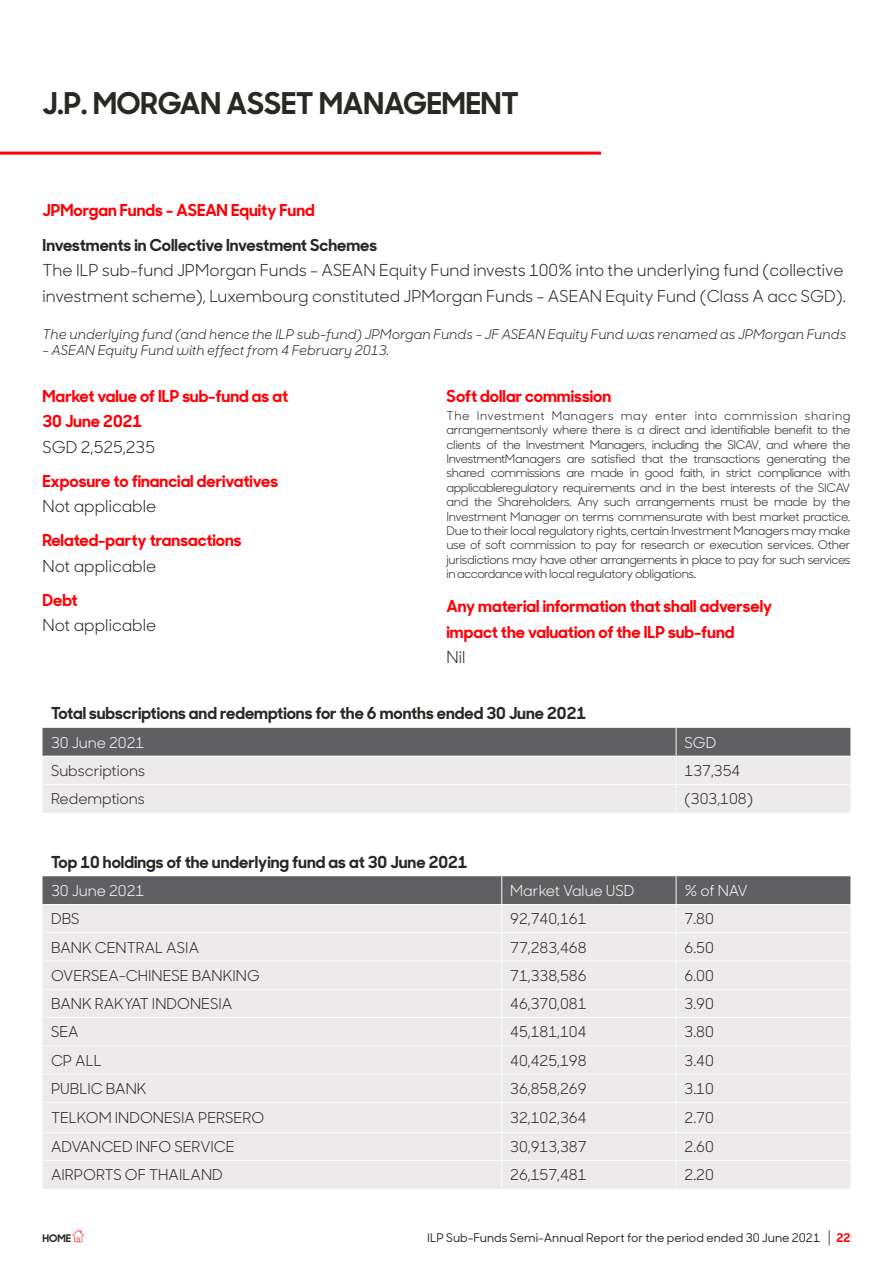
<style>
.page{position:relative;width:893px;height:1263px;background:#fff}
.page>*{position:absolute;margin:0;border:0;box-sizing:border-box;transform-origin:0 0}
.HEADLINE{font:700 30px "Sharp Sans Display No 1";color:#2a2824}
.BODY_BOLD_11PT__RED{font:700 16.5px/25.5px "Sharp Sans Display No 1";color:#ff0008}
.BODY_REG_11PT__K{font:16.5px/25.5px "Sharp Sans Display No 1";color:#2a2824}
.BODY_BOLD_11PT__K{font:700 16.5px "Sharp Sans Display No 1";color:#2a2824}
.BODY_BOLD_11PT__RED-2{font:16.5px/25.5px "Sharp Sans Display No 1";color:#2a2824}
.TABLE_REG_10PT__K{font:15px "Sharp Sans Display No 1";color:#2a2824}
.TABLE_REG_10PT__K-2{font:15px "Sharp Sans Display No 1";color:#fbfcfc}
.TABLE_REG_10PT__KO{font:15px "Sharp Sans Display No 1";color:#fbfcfc}
.BODY_REG_11PT__K-2{font:italic 13.5px "Sharp Sans Display No 1";color:#2a2824}
.BODY_BOLD_11PT__RED-3{font:12px/14.4px "Sharp Sans Display No 1";letter-spacing:-.025em;color:#2a2824;text-align:justify}
.t1{font:500 12px "Sharp Sans Display No 1";color:#2a2824}
.t2{font:700 12px "Sharp Sans Display No 1";color:#ff0008}
.t3{font:700 10.5px "Sharp Sans Display No 1";color:#2a2824}
.s1{font-weight:400;color:#2a2824}
.s2{font-weight:700;color:#ff0008}
</style>
<div class="page">
<svg style="left:829px;top:1230px;width:1px;height:15px"></svg>
<svg style="left:72px;top:1230px;width:12px;height:12px"></svg>
<svg style="left:43px;top:728px;width:807px;height:85px;background:#bebcbe"></svg>
<hr style="left:43px;top:784px;width:633px;height:1px;background:#fbfcfc">
<hr style="left:676px;top:784px;width:174px;height:1px;background:#fbfcfc">
<svg style="left:43px;top:876px;width:807px;height:313px;background:#e0dedf"></svg>
<hr style="left:43px;top:1160px;width:459px;height:1px;background:#fbfcfc">
<hr style="left:502px;top:1160px;width:174px;height:1px;background:#fbfcfc">
<hr style="left:676px;top:1160px;width:174px;height:1px;background:#fbfcfc">
<hr style="left:0;top:152px;width:601px;height:3px;background:#ff0008">
<p class="HEADLINE" style="left:43px;top:78px;width:478px">J.P. MORGAN ASSET MANAGEMENT</p>
<p class="BODY_BOLD_11PT__RED" style="left:43px;top:196px;width:274px">JPMorgan Funds - ASEAN Equity Fund</p>
<p class="BODY_BOLD_11PT__K" style="left:43px;top:231px;width:336px">Investments in Collective Investment Schemes</p>
<p class="BODY_REG_11PT__K" style="left:43px;top:256px;width:805px">The ILP sub-fund JPMorgan Funds - ASEAN Equity Fund invests 100% into the underlying fund (collective investment scheme), Luxembourg constituted JPMorgan Funds - ASEAN Equity Fund (Class A acc SGD).</p>
<p class="BODY_REG_11PT__K-2" style="left:43px;top:324px;width:805px">The underlying fund (and hence the ILP sub-fund) JPMorgan Funds - JF ASEAN Equity Fund was renamed as JPMorgan Funds</p>
<p class="BODY_REG_11PT__K-2" style="left:43px;top:341px;width:348px">- ASEAN Equity Fund with effect from 4 February 2013.</p>
<p class="BODY_BOLD_11PT__RED" style="left:43px;top:382px;width:247px">Market value of ILP sub-fund as at<br>30 June 2021<br><span class="s1">SGD 2,525,235</span></p>
<p class="BODY_BOLD_11PT__RED" style="left:43px;top:467px;width:237px">Exposure to financial derivatives<br><span class="s1">Not applicable</span></p>
<p class="BODY_BOLD_11PT__RED" style="left:43px;top:526px;width:201px">Related-party transactions<br><span class="s1">Not applicable</span></p>
<p class="BODY_BOLD_11PT__RED-2" style="left:43px;top:586px;width:115px"><span class="s2">Debt<br></span>Not applicable</p>
<p class="BODY_BOLD_11PT__RED" style="left:446px;top:382px;width:166px">Soft dollar commission</p>
<p class="BODY_BOLD_11PT__RED-3" style="left:446px;top:407px;width:405px">The Investment Managers may enter into commission sharing arrangementsonly where there is a direct and identifiable benefit to the clients of the Investment Managers, including the SICAV, and where the InvestmentManagers are satisfied that the transactions generating the shared commissions are made in good faith, in strict compliance with applicableregulatory requirements and in the best interests of the SICAV and the Shareholders. Any such arrangements must be made by the Investment Manager on terms commensurate with best market practice.<br>Due to their local regulatory rights, certain Investment Managers may make use of soft commission to pay for research or execution services. Other jurisdictions may have other arrangements in place to pay for such services in accordance with local regulatory obligations.</p>
<p class="BODY_BOLD_11PT__RED" style="left:446px;top:592px;width:327px">Any material information that shall adversely impact the valuation of the ILP sub-fund<br><span class="s1">Nil</span></p>
<p class="BODY_BOLD_11PT__K" style="left:51px;top:700px;width:537px">Total subscriptions and redemptions for the 6 months ended 30 June 2021</p>
<p class="TABLE_REG_10PT__K-2" style="left:51px;top:730px;width:95px">30 June 2021</p>
<p class="TABLE_REG_10PT__K-2" style="left:685px;top:730px;width:33px">SGD</p>
<p class="TABLE_REG_10PT__K" style="left:51px;top:758px;width:96px">Subscriptions</p>
<p class="TABLE_REG_10PT__K" style="left:685px;top:758px;width:57px">137,354</p>
<p class="TABLE_REG_10PT__K" style="left:51px;top:787px;width:95px">Redemptions</p>
<p class="TABLE_REG_10PT__K" style="left:685px;top:787px;width:70px">(303,108)</p>
<p class="BODY_BOLD_11PT__K" style="left:51px;top:848px;width:418px">Top 10 holdings of the underlying fund as at 30 June 2021</p>
<p class="TABLE_REG_10PT__K-2" style="left:51px;top:879px;width:95px">30 June 2021</p>
<p class="TABLE_REG_10PT__KO" style="left:510px;top:879px;width:126px">Market Value USD</p>
<p class="TABLE_REG_10PT__KO" style="left:685px;top:879px;width:65px">% of NAV</p>
<p class="TABLE_REG_10PT__K" style="left:51px;top:907px;width:30px">DBS</p>
<p class="TABLE_REG_10PT__K" style="left:510px;top:907px;width:78px">92,740,161</p>
<p class="TABLE_REG_10PT__K" style="left:685px;top:907px;width:31px">7.80</p>
<p class="TABLE_REG_10PT__K" style="left:51px;top:935px;width:150px">BANK CENTRAL ASIA</p>
<p class="TABLE_REG_10PT__K" style="left:510px;top:935px;width:78px">77,283,468</p>
<p class="TABLE_REG_10PT__K" style="left:685px;top:935px;width:31px">6.50</p>
<p class="TABLE_REG_10PT__K" style="left:51px;top:963px;width:210px">OVERSEA-CHINESE BANKING</p>
<p class="TABLE_REG_10PT__K" style="left:510px;top:963px;width:78px">71,338,586</p>
<p class="TABLE_REG_10PT__K" style="left:685px;top:963px;width:31px">6.00</p>
<p class="TABLE_REG_10PT__K" style="left:51px;top:992px;width:183px">BANK RAKYAT INDONESIA</p>
<p class="TABLE_REG_10PT__K" style="left:510px;top:992px;width:78px">46,370,081</p>
<p class="TABLE_REG_10PT__K" style="left:685px;top:992px;width:31px">3.90</p>
<p class="TABLE_REG_10PT__K" style="left:51px;top:1020px;width:29px">SEA</p>
<p class="TABLE_REG_10PT__K" style="left:510px;top:1020px;width:78px">45,181,104</p>
<p class="TABLE_REG_10PT__K" style="left:685px;top:1020px;width:31px">3.80</p>
<p class="TABLE_REG_10PT__K" style="left:51px;top:1048px;width:52px">CP ALL</p>
<p class="TABLE_REG_10PT__K" style="left:510px;top:1048px;width:78px">40,425,198</p>
<p class="TABLE_REG_10PT__K" style="left:685px;top:1048px;width:31px">3.40</p>
<p class="TABLE_REG_10PT__K" style="left:51px;top:1076px;width:97px">PUBLIC BANK</p>
<p class="TABLE_REG_10PT__K" style="left:510px;top:1076px;width:78px">36,858,269</p>
<p class="TABLE_REG_10PT__K" style="left:685px;top:1076px;width:31px">3.10</p>
<p class="TABLE_REG_10PT__K" style="left:51px;top:1105px;width:215px">TELKOM INDONESIA PERSERO</p>
<p class="TABLE_REG_10PT__K" style="left:510px;top:1105px;width:78px">32,102,364</p>
<p class="TABLE_REG_10PT__K" style="left:685px;top:1105px;width:31px">2.70</p>
<p class="TABLE_REG_10PT__K" style="left:51px;top:1135px;width:185px">ADVANCED INFO SERVICE</p>
<p class="TABLE_REG_10PT__K" style="left:510px;top:1135px;width:78px">30,913,387</p>
<p class="TABLE_REG_10PT__K" style="left:685px;top:1135px;width:31px">2.60</p>
<p class="TABLE_REG_10PT__K" style="left:51px;top:1163px;width:173px">AIRPORTS OF THAILAND</p>
<p class="TABLE_REG_10PT__K" style="left:510px;top:1163px;width:78px">26,157,481</p>
<p class="TABLE_REG_10PT__K" style="left:685px;top:1163px;width:31px">2.20</p>
<p class="t3" style="left:43px;top:1230px;width:30px">HOME</p>
<p class="t1" style="left:427px;top:1229px;width:394px">ILP Sub-Funds Semi-Annual Report for the period ended 30 June 2021</p>
<p class="t2" style="left:836px;top:1228px;width:16px">22</p>
</div>
